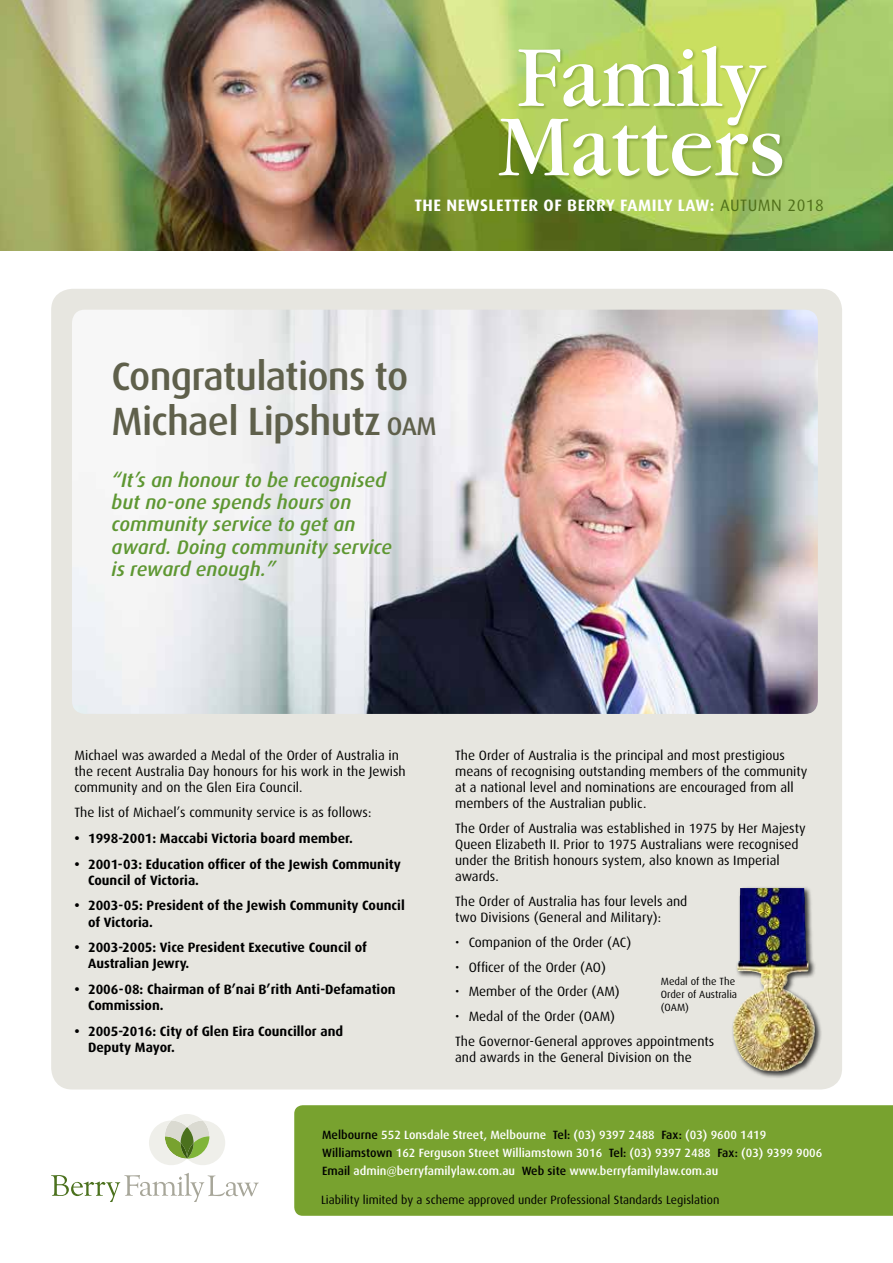
<style>
.page{position:relative;width:893px;height:1263px;background:#fff}
.page>*{position:absolute;margin:0;border:0;box-sizing:border-box;transform-origin:0 0}
.t1{font:90.45px/69.3px "Garamond";color:#fff}
.t2{font:500 39.45px/45.6px "Dax";letter-spacing:-.02em;color:#5f604b}
.t3{font:italic 500 19.65px/22.4px "Dax";color:#5e9732}
.t4{font:700 16.5px "Dax";letter-spacing:.03em;color:#fff}
.t5{font:13.5px/16.2px "Dax";color:#000}
.t6{font:700 13.5px/16.2px "Dax";color:#000}
.t7{font:500 12px/18px "Dax";color:#fff}
.t8{font:12px "Dax";color:#000}
.t9{font:10.5px/12.6px "Dax";color:#000}
.s1{font-weight:400;color:#4f6f19}
.s2{font-size:25.5px}
.s3{color:#000}
</style>
<div class="page">
<img style="left:0;top:0;width:893px;height:251px">
<svg style="left:51px;top:1173px;width:208px;height:29px"></svg>
<div style="left:171px;top:1114px;width:32px;height:13px;background:#efefea;border-radius:50%"></div>
<svg style="left:149px;top:1120px;width:76px;height:45px"></svg>
<div style="left:498px;top:46px;width:288px;height:135px;background:#4f6f19;opacity:.4"></div>
<div style="left:51px;top:289px;width:791px;height:800px;background:#e7e6e0;border-radius:21px"></div>
<div style="left:294px;top:1105px;width:599px;height:111px;background:#78a22f"></div>
<img style="left:72px;top:310px;width:746px;height:404px">
<div style="left:731px;top:886px;width:91px;height:193px;background:#000;opacity:.75"></div>
<img style="left:733px;top:888px;width:83px;height:183px">
<h1 class="t1" style="left:498px;top:44px;width:288px">Family<br>Matters</h1>
<p class="t4" style="left:414px;top:196px;width:411px">THE NEWSLETTER OF BERRY FAMILY LAW: <span class="s1">AUTUMN 2018</span></p>
<h2 class="t2" style="left:112px;top:354px;width:326px">Congratulations to<br>Michael Lipshutz <span class="s2">OAM</span></h2>
<h3 class="t3" style="left:112px;top:469px;width:282px">“It’s an honour to be recognised but no-one spends hours on community service to get an award. Doing community service is reward enough.”</h3>
<p class="t5" style="left:75px;top:747px;width:333px">Michael was awarded a Medal of the Order of Australia in the recent Australia Day honours for his work in the Jewish community and on the Glen Eira Council.</p>
<p class="t5" style="left:75px;top:805px;width:298px">The list of Michael’s community service is as follows:</p>
<p class="t6" style="left:75px;top:830px;width:280px">• 1998-2001: Maccabi Victoria board member.</p>
<p class="t6" style="left:88px;top:856px;width:314px;text-indent:-14px">• 2001-03: Education officer of the Jewish Community<br>Council of Victoria.</p>
<p class="t6" style="left:88px;top:898px;width:318px;text-indent:-14px">• 2003-05: President of the Jewish Community Council of Victoria.</p>
<p class="t6" style="left:88px;top:939px;width:280px;text-indent:-14px">• 2003-2005: Vice President Executive Council of<br>Australian Jewry.</p>
<p class="t6" style="left:88px;top:981px;width:309px;text-indent:-14px">• 2006-08: Chairman of B’nai B’rith Anti-Defamation<br>Commission.</p>
<p class="t6" style="left:88px;top:1023px;width:257px;text-indent:-14px">• 2005-2016: City of Glen Eira Councillor and<br>Deputy Mayor.</p>
<p class="t5" style="left:455px;top:747px;width:354px">The Order of Australia is the principal and most prestigious means of recognising outstanding members of the community at a national level and nominations are encouraged from all members of the Australian public.</p>
<p class="t5" style="left:455px;top:820px;width:352px">The Order of Australia was established in 1975 by Her Majesty Queen Elizabeth II. Prior to 1975 Australians were recognised under the British honours system, also known as Imperial awards.</p>
<p class="t5" style="left:455px;top:893px;width:234px">The Order of Australia has four levels and two Divisions (General and Military):</p>
<p class="t5" style="left:455px;top:934px;width:178px">• Companion of the Order (AC)</p>
<p class="t5" style="left:455px;top:959px;width:152px">• Officer of the Order (AO)</p>
<p class="t5" style="left:455px;top:984px;width:166px">• Member of the Order (AM)</p>
<p class="t5" style="left:455px;top:1004px;width:261px;line-height:24.8px">• Medal of the Order (OAM)<br>The Governor-General approves appointments</p>
<p class="t5" style="left:455px;top:1049px;width:238px">and awards in the General Division on the</p>
<p class="t9" style="left:661px;top:975px;width:78px">Medal of the The<br>Order of Australia (OAM)</p>
<p class="t7" style="left:322px;top:1126px;width:502px"><span class="s3">Melbourne</span> 552 Lonsdale Street, Melbourne <span class="s3">Tel:</span> (03) 9397 2488 <span class="s3">Fax:</span> (03) 9600 1419<br><span class="s3">Williamstown</span> 162 Ferguson Street Williamstown 3016 <span class="s3">Tel:</span> (03) 9397 2488 <span class="s3">Fax:</span> (03) 9399 9006<br><span class="s3">Email</span> admin@berryfamilylaw.com.au <span class="s3">Web site</span> www.berryfamilylaw.com.au</p>
<p class="t8" style="left:321px;top:1193px;width:400px">Liability limited by a scheme approved under Professional Standards Legislation</p>
</div>
